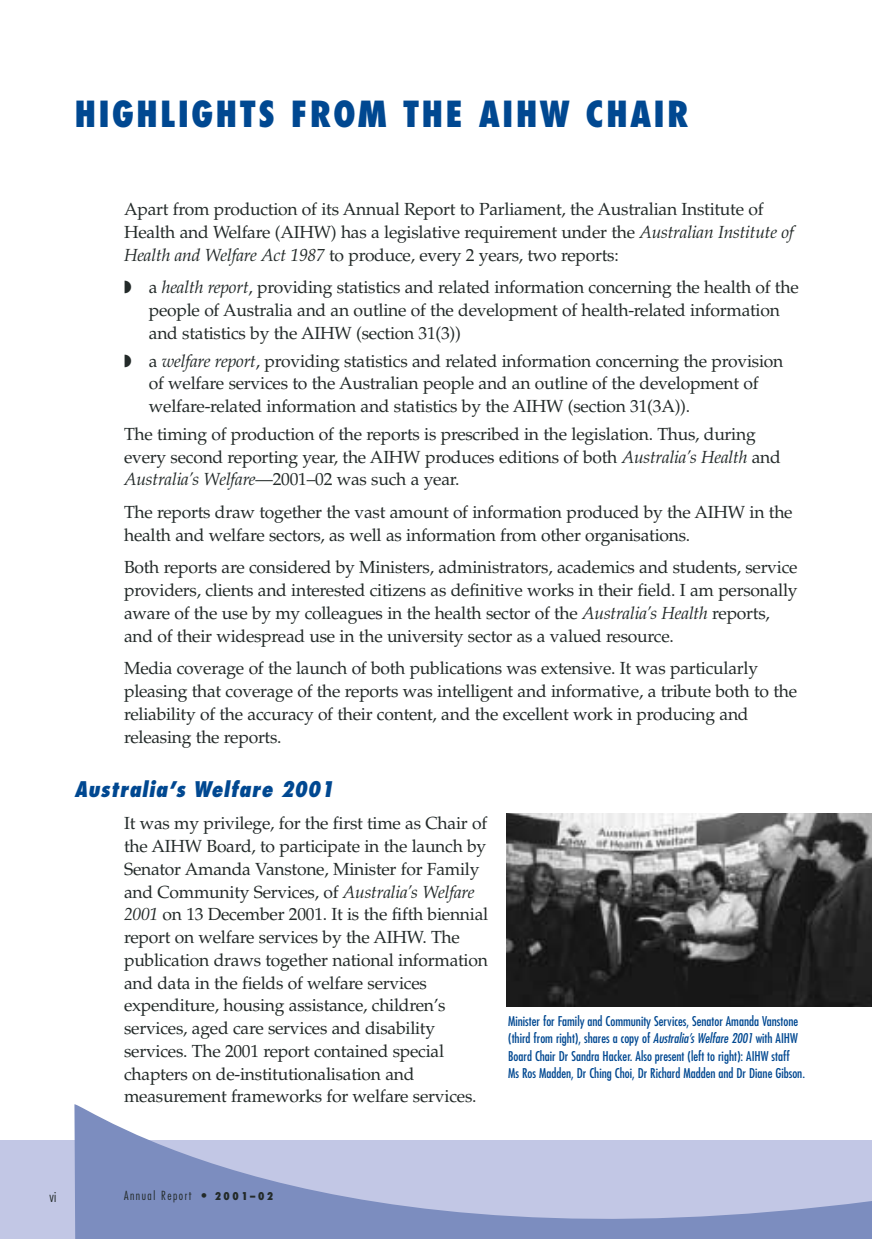
<style>
.page{position:relative;width:872px;height:1239px;background:#fff}
.page>*{position:absolute;margin:0;border:0;box-sizing:border-box;transform-origin:0 0}
.t1{font:800 condensed 35px "Futura";letter-spacing:.06em;color:#004891}
.t2{font:italic 800 condensed 21px "Futura";letter-spacing:.03em;color:#004891}
.t3{font:17.5px/22.8px "Palatino";letter-spacing:-.015em;color:#232a29}
.t4{font:300 condensed 14px "Futura";color:#232a29}
.t5{font:condensed 13.12px/17.5px "Futura";color:#004891}
.t6{font:300 condensed 12.25px "Futura";letter-spacing:.125em;color:#232a29}
.s1{font-style:italic}
.s2{font-weight:800}
.s3{font-weight:800;font-size:10.5px}
</style>
<div class="page">
<div style="left:0;top:1141px;width:872px;height:97px;background:#c2c7e5"></div>
<svg style="left:74px;top:1104px;width:798px;height:134px"></svg>
<img style="left:506px;top:814px;width:366px;height:193px">
<h1 class="t1" style="left:74px;top:99px;width:615px">HIGHLIGHTS FROM THE AIHW CHAIR</h1>
<p class="t3" style="left:124px;top:200px;width:671px">Apart from production of its Annual Report to Parliament, the Australian Institute of<br>Health and Welfare (AIHW) has a legislative requirement under the <span class="s1">Australian Institute of<br>Health and Welfare Act 1987</span> to produce, every 2 years, two reports:</p>
<p class="t3" style="left:149px;top:278px;width:651px;text-indent:-25px">◗ a <span class="s1">health report</span>, providing statistics and related information concerning the health of the people of Australia and an outline of the development of health-related information and statistics by the AIHW (section 31(3))</p>
<p class="t3" style="left:149px;top:351px;width:636px;text-indent:-25px">◗ a <span class="s1">welfare report</span>, providing statistics and related information concerning the provision of welfare services to the Australian people and an outline of the development of welfare-related information and statistics by the AIHW (section 31(3A)).</p>
<p class="t3" style="left:124px;top:424px;width:658px">The timing of production of the reports is prescribed in the legislation. Thus, during every second reporting year, the AIHW produces editions of both <span class="s1">Australia’s Health</span> and<br><span class="s1">Australia’s Welfare</span>—2001–02 was such a year.</p>
<p class="t3" style="left:124px;top:503px;width:670px">The reports draw together the vast amount of information produced by the AIHW in the health and welfare sectors, as well as information from other organisations.</p>
<p class="t3" style="left:124px;top:558px;width:675px">Both reports are considered by Ministers, administrators, academics and students, service providers, clients and interested citizens as definitive works in their field. I am personally aware of the use by my colleagues in the health sector of the <span class="s1">Australia’s Health</span> reports, and of their widespread use in the university sector as a valued resource.</p>
<p class="t3" style="left:124px;top:659px;width:674px">Media coverage of the launch of both publications was extensive. It was particularly pleasing that coverage of the reports was intelligent and informative, a tribute both to the reliability of the accuracy of their content, and the excellent work in producing and releasing the reports.</p>
<p class="t2" style="left:74px;top:780px;width:260px">Australia’s Welfare 2001</p>
<p class="t3" style="left:124px;top:814px;width:365px">It was my privilege, for the first time as Chair of the AIHW Board, to participate in the launch by Senator Amanda Vanstone, Minister for Family and Community Services, of <span class="s1">Australia’s Welfare 2001</span> on 13 December 2001. It is the fifth biennial report on welfare services by the AIHW. The publication draws together national information and data in the fields of welfare services expenditure, housing assistance, children’s services, aged care services and disability services. The 2001 report contained special chapters on de-institutionalisation and measurement frameworks for welfare services.</p>
<p class="t5" style="left:508px;top:1013px;width:298px">Minister for Family and Community Services, Senator Amanda Vanstone (third from right), shares a copy of <span class="s1">Australia’s Welfare 2001</span> with AIHW Board Chair Dr Sandra Hacker. Also present (left to right): AIHW staff<br>Ms Ros Madden, Dr Ching Choi, Dr Richard Madden and Dr Diane Gibson.</p>
<p class="t4" style="left:50px;top:1191px;width:8px">vi</p>
<p class="t6" style="left:124px;top:1191px;width:151px">Annual Report <span class="s2">•</span> <span class="s3">2001 – 02</span></p>
</div>
